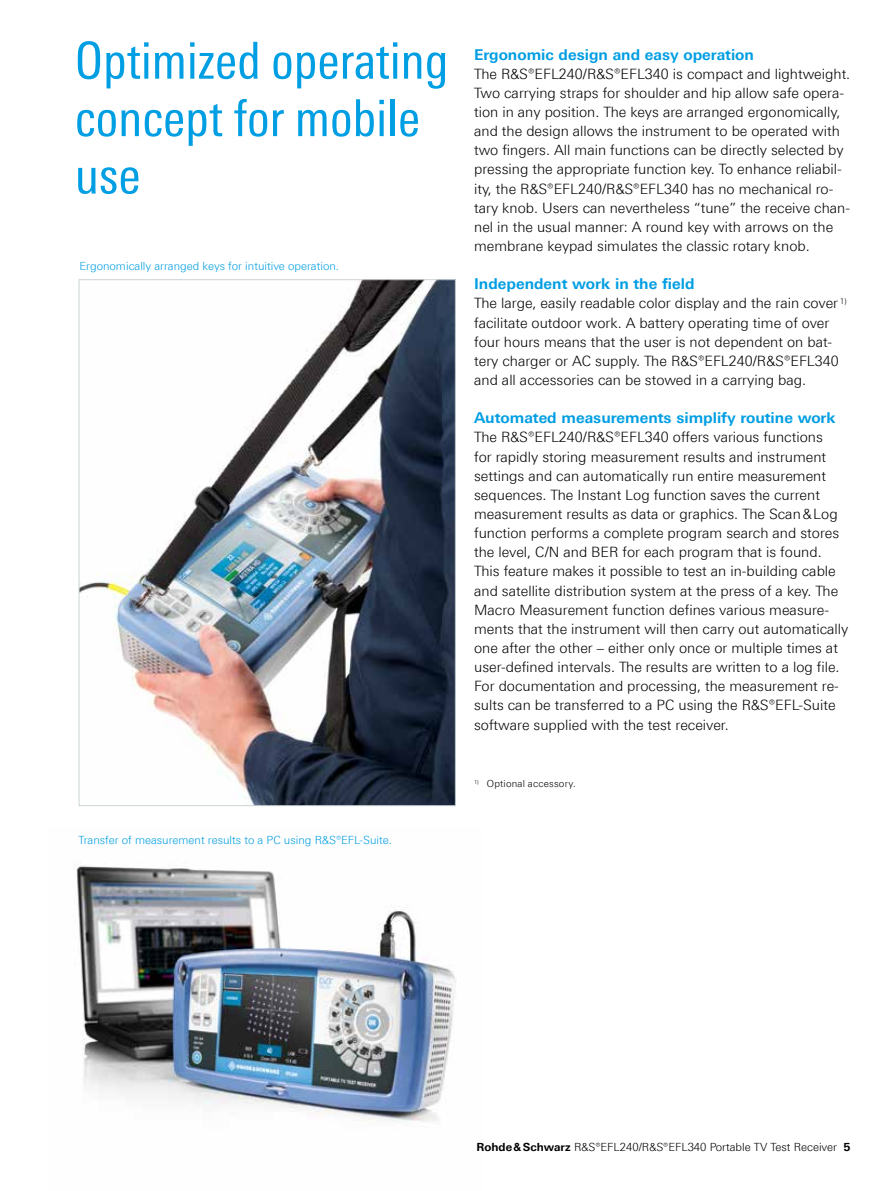
<style>
.page{position:relative;width:893px;height:1191px;background:#fff}
.page>*{position:absolute;margin:0;border:0;box-sizing:border-box;transform-origin:0 0}
.t1{font:51px/57.4px "Linotype Univers 420 Cn";color:#009ee3}
.t2{font:700 15px "Linotype Univers 630";color:#009ee3}
.t3{font:300 14.25px/19.2px "Linotype Univers 330";color:#000}
.t4{font:300 11.25px "Linotype Univers 330";color:#009ee3}
.t5{font:300 11.25px "Linotype Univers 330";color:#000}
.t6{font:300 9.75px "Linotype Univers 330";letter-spacing:.02em;color:#000}
.s1{font-family:"Linotype Univers 630";font-weight:700}
</style>
<div class="page">
<img style="left:73px;top:864px;width:383px;height:258px">
<img style="left:81px;top:281px;width:373px;height:523px">
<h1 class="t1" style="left:75px;top:32px;width:375px">-Optimized operating concept -for mobile use</h1>
<p class="t2" style="left:474px;top:45px;width:281px">Ergonomic design and easy operation</p>
<p class="t3" style="left:474px;top:64px;width:378px">The R&amp;S®EFL240/R&amp;S®EFL340 is compact and lightweight.<br>Two carrying straps for shoulder and hip allow safe opera&shy;tion in any position. The keys are arranged ergonomically, and the design allows the instrument to be operated with two fingers. All main functions can be directly selected by pressing the appropriate function key. To enhance reliabil&shy;ity, the R&amp;S®EFL240/R&amp;S®EFL340 has no mechanical ro&shy;tary knob. Users can nevertheless “tune” the receive chan&shy;nel in the usual manner: A round key with arrows on the membrane keypad simulates the classic rotary knob.</p>
<p class="t2" style="left:474px;top:275px;width:222px">Independent work in the field</p>
<p class="t3" style="left:474px;top:293px;width:374px">The large, easily readable color display and the rain cover <sup>1) </sup>facilitate outdoor work. A battery operating time of over four hours means that the user is not dependent on bat&shy;tery charger or AC supply. The R&amp;S®EFL240/R&amp;S®EFL340 and all accessories can be stowed in a carrying bag.</p>
<p class="t2" style="left:474px;top:409px;width:363px">Automated measurements simplify routine work</p>
<p class="t3" style="left:474px;top:427px;width:376px">The R&amp;S®EFL240/R&amp;S®EFL340 offers various functions<br>for rapidly storing measurement results and instrument settings and can automatically run entire measurement sequences. The Instant Log function saves the current measurement results as data or graphics. The Scan&amp;Log function performs a complete program search and stores the level, C/N and BER for each program that is found.<br>This feature makes it possible to test an in-building cable and satellite distribution system at the press of a key. The Macro Measurement function defines various measure&shy;ments that the instrument will then carry out automatically one after the other – either only once or multiple times at user-defined intervals. The results are written to a log file.<br>For documentation and processing, the measurement re&shy;sults can be transferred to a PC using the R&amp;S®EFL-Suite software supplied with the test receiver.</p>
<p class="t4" style="left:79px;top:259px;width:261px">Ergonomically arranged keys for intuitive operation.</p>
<p class="t4" style="left:79px;top:833px;width:315px">Transfer of measurement results to a PC using R&amp;S®EFL-Suite.</p>
<p class="t6" style="left:474px;top:777px;width:103px"><sup>1)</sup> Optional accessory.</p>
<p class="t5" style="left:477px;top:1140px;width:375px"><span class="s1">Rohde&amp;Schwarz</span> R&amp;S®EFL240/R&amp;S®EFL340 Portable TV Test Receiver <span class="s1">5</span></p>
</div>
